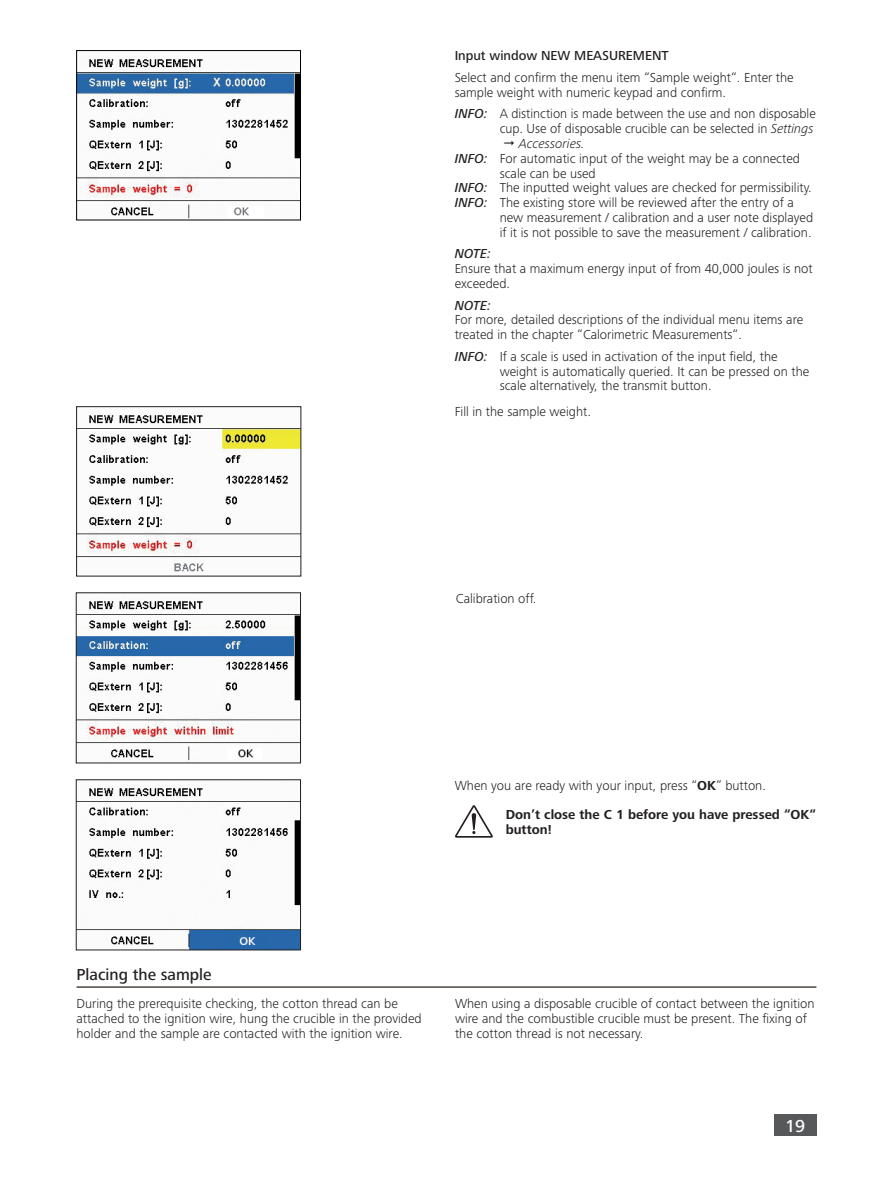
<style>
.page{position:relative;width:893px;height:1187px;background:#fff}
.page>*{position:absolute;margin:0;border:0;box-sizing:border-box;transform-origin:0 0}
.t1{font:500 18px "Frutiger Next IKA";color:#fff}
.t2{font:500 16.5px "Frutiger Next IKA";color:#231f20}
.t3{font:300 13.5px/14.9px "Frutiger Next IKA";color:#231f20}
.t4{font:700 13.5px/14.9px "Frutiger Next IKA";color:#231f20}
.t5{font:500 13.5px "Frutiger Next IKA";color:#231f20}
.t6{font:italic 300 13.5px "Frutiger Next IKA";color:#231f20}
.t7{font:italic 500 13.5px "Frutiger Next IKA";color:#231f20}
.s1{font-weight:500;font-style:italic}
.s2{font-style:italic}
.s3{font-weight:700}
</style>
<div class="page">
<div style="left:774px;top:1114px;width:42px;height:21px;background:#57585a"></div>
<img style="left:78px;top:56px;width:221px;height:162px">
<div style="left:76px;top:50px;width:225px;height:170px;border:1px solid #000"></div>
<img style="left:78px;top:412px;width:221px;height:160px">
<div style="left:76px;top:406px;width:225px;height:170px;border:1px solid #231f20"></div>
<img style="left:78px;top:598px;width:221px;height:163px">
<div style="left:76px;top:592px;width:225px;height:171px;border:1px solid #231f20"></div>
<img style="left:78px;top:785px;width:221px;height:163px">
<div style="left:76px;top:779px;width:225px;height:171px;border:1px solid #231f20"></div>
<svg style="left:455px;top:805px;width:38px;height:33px"></svg>
<hr style="left:77px;top:986px;width:739px;height:1px;background:#4d4542">
<p class="t5" style="left:455px;top:48px;width:216px">Input window NEW MEASUREMENT</p>
<p class="t3" style="left:455px;top:70px;width:341px">Select and confirm the menu item “Sample weight“. Enter the sample weight with numeric keypad and confirm.</p>
<p class="t3" style="left:455px;top:106px;width:363px"><span class="s1">INFO:</span> A distinction is made between the use and non disposable</p>
<p class="t3" style="left:500px;top:121px;width:315px">cup. Use of disposable crucible can be selected in <span class="s2">Settings</span></p>
<p class="t6" style="left:519px;top:135px;width:67px">Accessories.</p>
<p class="t3" style="left:455px;top:151px;width:347px"><span class="s1">INFO:</span> For automatic input of the weight may be a connected</p>
<p class="t3" style="left:500px;top:165px;width:98px">scale can be used</p>
<p class="t3" style="left:455px;top:180px;width:359px"><span class="s1">INFO:</span> The inputted weight values are checked for permissibility.</p>
<p class="t3" style="left:455px;top:195px;width:341px"><span class="s1">INFO:</span> The existing store will be reviewed after the entry of a</p>
<p class="t3" style="left:500px;top:210px;width:315px">new measurement / calibration and a user note displayed</p>
<p class="t3" style="left:500px;top:225px;width:313px">if it is not possible to save the measurement / calibration.</p>
<p class="t7" style="left:455px;top:246px;width:38px">NOTE:</p>
<p class="t3" style="left:455px;top:261px;width:360px">Ensure that a maximum energy input of from 40,000 joules is not exceeded.</p>
<p class="t7" style="left:455px;top:297px;width:38px">NOTE:</p>
<p class="t3" style="left:455px;top:312px;width:350px">For more, detailed descriptions of the individual menu items are treated in the chapter “Calorimetric Measurements“.</p>
<p class="t3" style="left:500px;top:349px;width:311px;text-indent:-45px"><span class="s1">INFO:</span> If a scale is used in activation of the input field, the weight is automatically queried. It can be pressed on the scale alternatively, the transmit button.</p>
<p class="t3" style="left:455px;top:404px;width:138px">Fill in the sample weight.</p>
<p class="t3" style="left:456px;top:590px;width:82px">Calibration off.</p>
<p class="t3" style="left:455px;top:777px;width:313px">When you are ready with your input, press “<span class="s3">OK</span>” button.</p>
<p class="t4" style="left:506px;top:807px;width:312px">Don’t close the C 1 before you have pressed “OK“ button!</p>
<p class="t2" style="left:77px;top:965px;width:137px">Placing the sample</p>
<p class="t3" style="left:77px;top:996px;width:347px">During the prerequisite checking, the cotton thread can be attached to the ignition wire, hung the crucible in the provided holder and the sample are contacted with the ignition wire.</p>
<p class="t3" style="left:455px;top:996px;width:361px">When using a disposable crucible of contact between the ignition wire and the combustible crucible must be present. The fixing of the cotton thread is not necessary.</p>
<h1 class="t1" style="left:785px;top:1115px;width:22px">19</h1>
</div>
